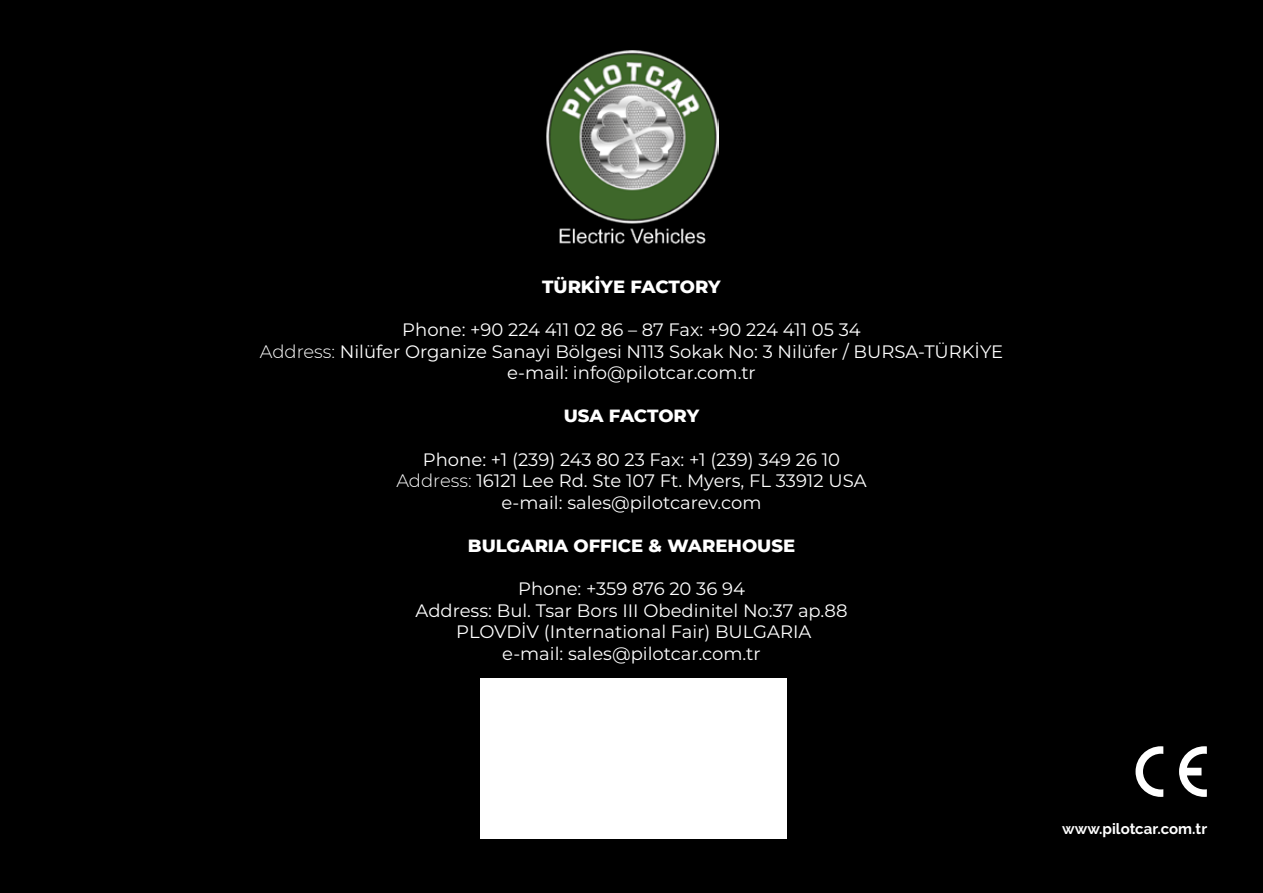
<style>
.page{position:relative;width:1263px;height:893px;background:#000}
.page>*{position:absolute;margin:0;border:0;box-sizing:border-box;transform-origin:0 0}
.t1{font:18px/21.6px "Montserrat";color:#fff;text-align:center}
.t2{font:800 18px "Montserrat";color:#fff}
.t3{font:700 15px "Raleway";color:#fff}
.s1{font-weight:300}
</style>
<div class="page">
<div style="left:480px;top:678px;width:307px;height:161px;background:#fff"></div>
<svg style="left:1135px;top:746px;width:28px;height:51px"></svg>
<svg style="left:1179px;top:746px;width:28px;height:51px"></svg>
<img style="left:546px;top:51px;width:172px;height:193px">
<p class="t2" style="left:542px;top:273px;width:180px">TÜRKİYE FACTORY</p>
<p class="t1" style="left:260px;top:318px;width:745px">Phone: +90 224 411 02 86 – 87 Fax: +90 224 411 05 34<br><span class="s1">Address:</span> Nilüfer Organize Sanayi Bölgesi N113 Sokak No: 3 Nilüfer / BURSA-TÜRKİYE e-mail: info@pilotcar.com.tr</p>
<p class="t2" style="left:564px;top:403px;width:137px">USA FACTORY</p>
<p class="t1" style="left:396px;top:448px;width:472px">Phone: +1 (239) 243 80 23 Fax: +1 (239) 349 26 10<br><span class="s1">Address:</span> 16121 Lee Rd. Ste 107 Ft. Myers, FL 33912 USA e-mail: sales@pilotcarev.com</p>
<p class="t2" style="left:468px;top:532px;width:329px">BULGARIA OFFICE &amp; WAREHOUSE</p>
<p class="t1" style="left:415px;top:577px;width:433px">Phone: +359 876 20 36 94<br>Address: Bul. Tsar Bors III Obedinitel No:37 ap.88<br>PLOVDİV (International Fair) BULGARIA<br>e-mail: sales@pilotcar.com.tr</p>
<p class="t3" style="left:1062px;top:820px;width:146px">www.pilotcar.com.tr</p>
</div>
